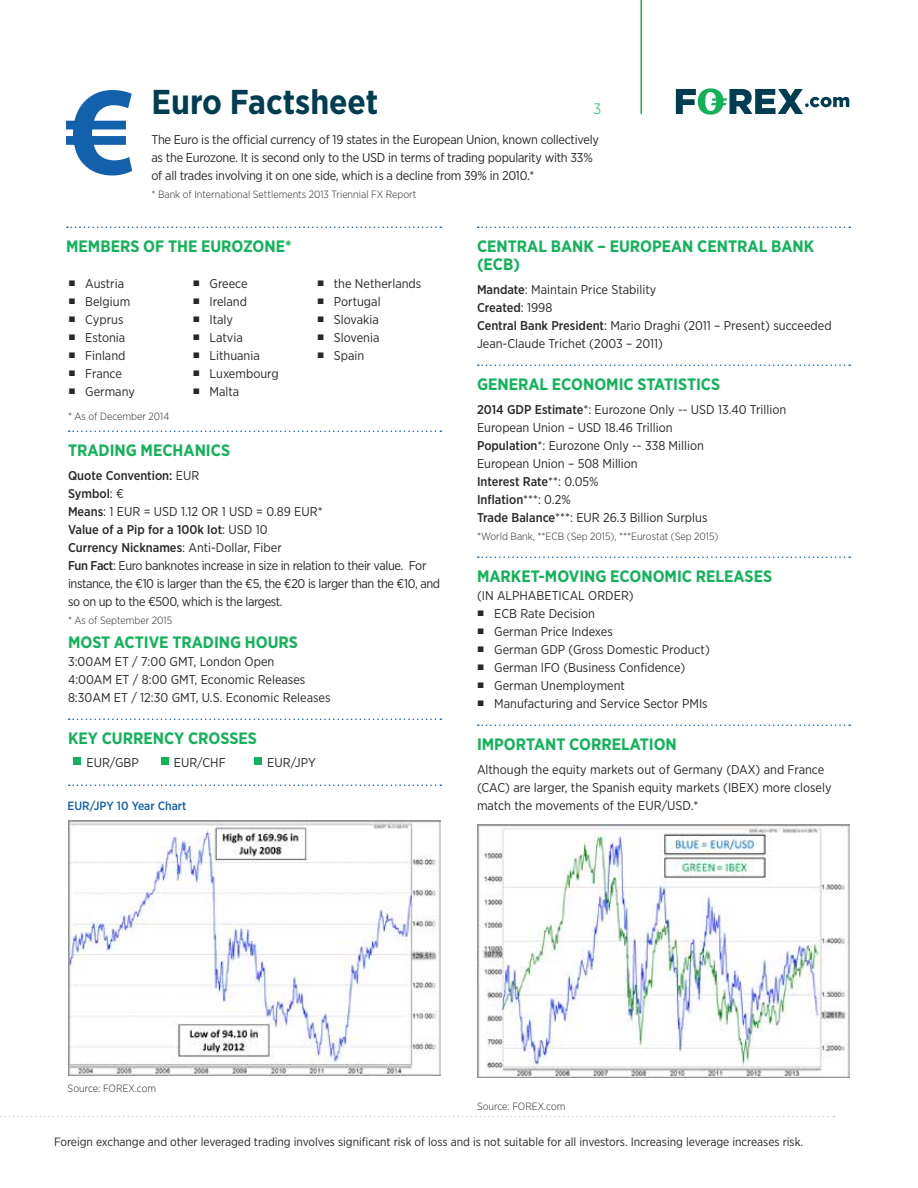
<style>
.page{position:relative;width:918px;height:1188px;background:#fff}
.page>*{position:absolute;margin:0;border:0;box-sizing:border-box;transform-origin:0 0}
.t1{font:71.25px "Gotham Narrow";color:#12b259;scale:1.17 1}
.t2{font:700 34.5px "Gotham Narrow";color:#013d51}
.t3{font:900 30px "Gotham Narrow";color:#292727}
.t4{font:700 16.5px/18px "Gotham Narrow";color:#12b259}
.t5{font:300 15px "Gotham Narrow";color:#12b259}
.t6{font:12.75px/18px "Gotham Narrow";color:#292727}
.t7{font:12.75px/18px "Gotham Narrow";letter-spacing:-.03em;color:#292727}
.t8{font:12.75px/18px "Gotham Narrow";letter-spacing:-.02em;color:#292727}
.t9{font:12px "Gotham Narrow";letter-spacing:-.005em;color:#292727}
.t10{font:500 12px "Gotham Narrow";color:#1360ac}
.t11{font:300 10.5px "Gotham Narrow";color:#292727}
.s1{font-weight:500}
</style>
<div class="page">
<hr style="left:640px;top:0;width:2px;height:114px;background:#12b259">
<svg style="left:676px;top:88px;width:173px;height:27px"></svg>
<svg style="left:0;top:1116px;width:834px;height:1px"></svg>
<svg style="left:478px;top:226px;width:372px;height:2px"></svg>
<svg style="left:478px;top:364px;width:372px;height:2px"></svg>
<svg style="left:478px;top:556px;width:372px;height:2px"></svg>
<svg style="left:478px;top:724px;width:372px;height:2px"></svg>
<svg style="left:67px;top:227px;width:374px;height:1px"></svg>
<svg style="left:69px;top:430px;width:372px;height:2px"></svg>
<svg style="left:69px;top:718px;width:372px;height:2px"></svg>
<svg style="left:69px;top:784px;width:372px;height:2px"></svg>
<svg style="left:66px;top:90px;width:66px;height:86px"></svg>
<img style="left:68px;top:820px;width:373px;height:255px">
<img style="left:477px;top:824px;width:373px;height:254px">
<h2 class="t2" style="left:152px;top:80px;width:229px">Euro Factsheet</h2>
<p class="t8" style="left:152px;top:130px;width:449px">The Euro is the official currency of 19 states in the European Union, known collectively as the Eurozone. It is second only to the USD in terms of trading popularity with 33% of all trades involving it on one side, which is a decline from 39% in 2010.*</p>
<p class="t11" style="left:152px;top:188px;width:266px">* Bank of International Settlements 2013 Triennial FX Report</p>
<p class="t5" style="left:594px;top:100px;width:9px">3</p>
<p class="t4" style="left:66px;top:237px;width:227px">MEMBERS OF THE EUROZONE*</p>
<h3 class="t3" style="left:68px;top:256px;width:9px">.</h3>
<p class="t6" style="left:85px;top:274px;width:40px">Austria</p>
<h3 class="t3" style="left:68px;top:274px;width:9px">.</h3>
<p class="t6" style="left:85px;top:292px;width:47px">Belgium</p>
<h3 class="t3" style="left:68px;top:292px;width:9px">.</h3>
<p class="t6" style="left:85px;top:310px;width:40px">Cyprus</p>
<h3 class="t3" style="left:68px;top:310px;width:9px">.</h3>
<p class="t6" style="left:85px;top:328px;width:42px">Estonia</p>
<h3 class="t3" style="left:68px;top:328px;width:9px">.</h3>
<p class="t6" style="left:85px;top:346px;width:42px">Finland</p>
<h3 class="t3" style="left:68px;top:346px;width:9px">.</h3>
<p class="t6" style="left:85px;top:364px;width:38px">France</p>
<h3 class="t3" style="left:68px;top:364px;width:9px">.</h3>
<p class="t6" style="left:85px;top:382px;width:51px">Germany</p>
<p class="t11" style="left:68px;top:410px;width:103px">* As of December 2014</p>
<h3 class="t3" style="left:192px;top:256px;width:9px">.</h3>
<p class="t6" style="left:210px;top:274px;width:40px">Greece</p>
<h3 class="t3" style="left:192px;top:274px;width:9px">.</h3>
<p class="t6" style="left:210px;top:292px;width:39px">Ireland</p>
<h3 class="t3" style="left:192px;top:292px;width:9px">.</h3>
<p class="t6" style="left:210px;top:310px;width:25px">Italy</p>
<h3 class="t3" style="left:192px;top:310px;width:9px">.</h3>
<p class="t6" style="left:210px;top:328px;width:35px">Latvia</p>
<h3 class="t3" style="left:192px;top:328px;width:9px">.</h3>
<p class="t6" style="left:210px;top:346px;width:52px">Lithuania</p>
<h3 class="t3" style="left:192px;top:346px;width:9px">.</h3>
<p class="t6" style="left:210px;top:364px;width:71px">Luxembourg</p>
<h3 class="t3" style="left:192px;top:364px;width:9px">.</h3>
<p class="t6" style="left:210px;top:382px;width:31px">Malta</p>
<h3 class="t3" style="left:317px;top:256px;width:9px">.</h3>
<p class="t6" style="left:334px;top:274px;width:89px">the Netherlands</p>
<h3 class="t3" style="left:317px;top:274px;width:9px">.</h3>
<p class="t6" style="left:334px;top:292px;width:48px">Portugal</p>
<h3 class="t3" style="left:317px;top:292px;width:9px">.</h3>
<p class="t6" style="left:334px;top:310px;width:46px">Slovakia</p>
<h3 class="t3" style="left:317px;top:310px;width:9px">.</h3>
<p class="t6" style="left:334px;top:328px;width:47px">Slovenia</p>
<h3 class="t3" style="left:317px;top:328px;width:9px">.</h3>
<p class="t6" style="left:334px;top:346px;width:32px">Spain</p>
<p class="t4" style="left:68px;top:441px;width:164px">TRADING MECHANICS</p>
<p class="t7" style="left:68px;top:466px;width:374px"><span class="s1">Quote Convention:</span> EUR<br><span class="s1">Symbol</span>: €<br><span class="s1">Means</span>: 1 EUR = USD 1.12 OR 1 USD = 0.89 EUR*<br><span class="s1">Value of a Pip for a 100k lot</span>: USD 10<br><span class="s1">Currency Nicknames</span>: Anti-Dollar, Fiber<br><span class="s1">Fun Fact</span>: Euro banknotes increase in size in relation to their value. For instance, the €10 is larger than the €5, the €20 is larger than the €10, and so on up to the €500, which is the largest.</p>
<p class="t11" style="left:68px;top:614px;width:106px">* As of September 2015</p>
<p class="t4" style="left:68px;top:633px;width:231px">MOST ACTIVE TRADING HOURS</p>
<p class="t6" style="left:68px;top:652px;width:264px">3:00AM ET / 7:00 GMT, London Open<br>4:00AM ET / 8:00 GMT, Economic Releases<br>8:30AM ET / 12:30 GMT, U.S. Economic Releases</p>
<p class="t4" style="left:68px;top:729px;width:190px">KEY CURRENCY CROSSES</p>
<h1 class="t1" style="left:68px;top:696px;width:17px">.</h1>
<p class="t6" style="left:87px;top:753px;width:54px">EUR/GBP</p>
<h1 class="t1" style="left:155px;top:696px;width:17px">.</h1>
<p class="t6" style="left:174px;top:753px;width:53px">EUR/CHF</p>
<h1 class="t1" style="left:249px;top:696px;width:17px">.</h1>
<p class="t6" style="left:267px;top:753px;width:50px">EUR/JPY</p>
<p class="t10" style="left:68px;top:798px;width:120px">EUR/JPY 10 Year Chart</p>
<p class="t4" style="left:477px;top:237px;width:339px">CENTRAL BANK – EUROPEAN CENTRAL BANK (ECB)</p>
<p class="t6" style="left:477px;top:280px;width:356px"><span class="s1">Mandate</span>: Maintain Price Stability<br><span class="s1">Created</span>: 1998<br><span class="s1">Central Bank President</span>: Mario Draghi (2011 – Present) succeeded Jean-Claude Trichet (2003 – 2011)</p>
<p class="t4" style="left:477px;top:375px;width:245px">GENERAL ECONOMIC STATISTICS</p>
<p class="t6" style="left:477px;top:400px;width:311px"><span class="s1">2014 GDP Estimate</span>*: Eurozone Only -- USD 13.40 Trillion European Union – USD 18.46 Trillion<br><span class="s1">Population</span>*: Eurozone Only -- 338 Million<br>European Union – 508 Million<br><span class="s1">Interest Rate</span>**: 0.05%<br><span class="s1">Inflation</span>***: 0.2%<br><span class="s1">Trade Balance</span>***: EUR 26.3 Billion Surplus</p>
<p class="t11" style="left:477px;top:530px;width:243px">*World Bank, **ECB (Sep 2015), ***Eurostat (Sep 2015)</p>
<p class="t4" style="left:477px;top:567px;width:297px">MARKET-MOVING ECONOMIC RELEASES</p>
<p class="t6" style="left:477px;top:586px;width:158px">(IN ALPHABETICAL ORDER)</p>
<h3 class="t3" style="left:477px;top:586px;width:9px">.</h3>
<p class="t6" style="left:494px;top:604px;width:102px">ECB Rate Decision</p>
<h3 class="t3" style="left:477px;top:604px;width:9px">.</h3>
<p class="t6" style="left:494px;top:622px;width:120px">German Price Indexes</p>
<h3 class="t3" style="left:477px;top:622px;width:9px">.</h3>
<p class="t6" style="left:494px;top:640px;width:217px">German GDP (Gross Domestic Product)</p>
<h3 class="t3" style="left:477px;top:640px;width:9px">.</h3>
<p class="t6" style="left:494px;top:658px;width:192px">German IFO (Business Confidence)</p>
<h3 class="t3" style="left:477px;top:658px;width:9px">.</h3>
<p class="t6" style="left:494px;top:676px;width:132px">German Unemployment</p>
<h3 class="t3" style="left:477px;top:676px;width:9px">.</h3>
<p class="t6" style="left:494px;top:694px;width:215px">Manufacturing and Service Sector PMIs</p>
<p class="t4" style="left:477px;top:735px;width:201px">IMPORTANT CORRELATION</p>
<p class="t6" style="left:477px;top:760px;width:356px">Although the equity markets out of Germany (DAX) and France (CAC) are larger, the Spanish equity markets (IBEX) more closely match the movements of the EUR/USD.*</p>
<p class="t11" style="left:68px;top:1082px;width:90px">Source: FOREX.com</p>
<p class="t11" style="left:477px;top:1100px;width:90px">Source: FOREX.com</p>
<p class="t9" style="left:54px;top:1134px;width:751px">Foreign exchange and other leveraged trading involves significant risk of loss and is not suitable for all investors. Increasing leverage increases risk.</p>
</div>
